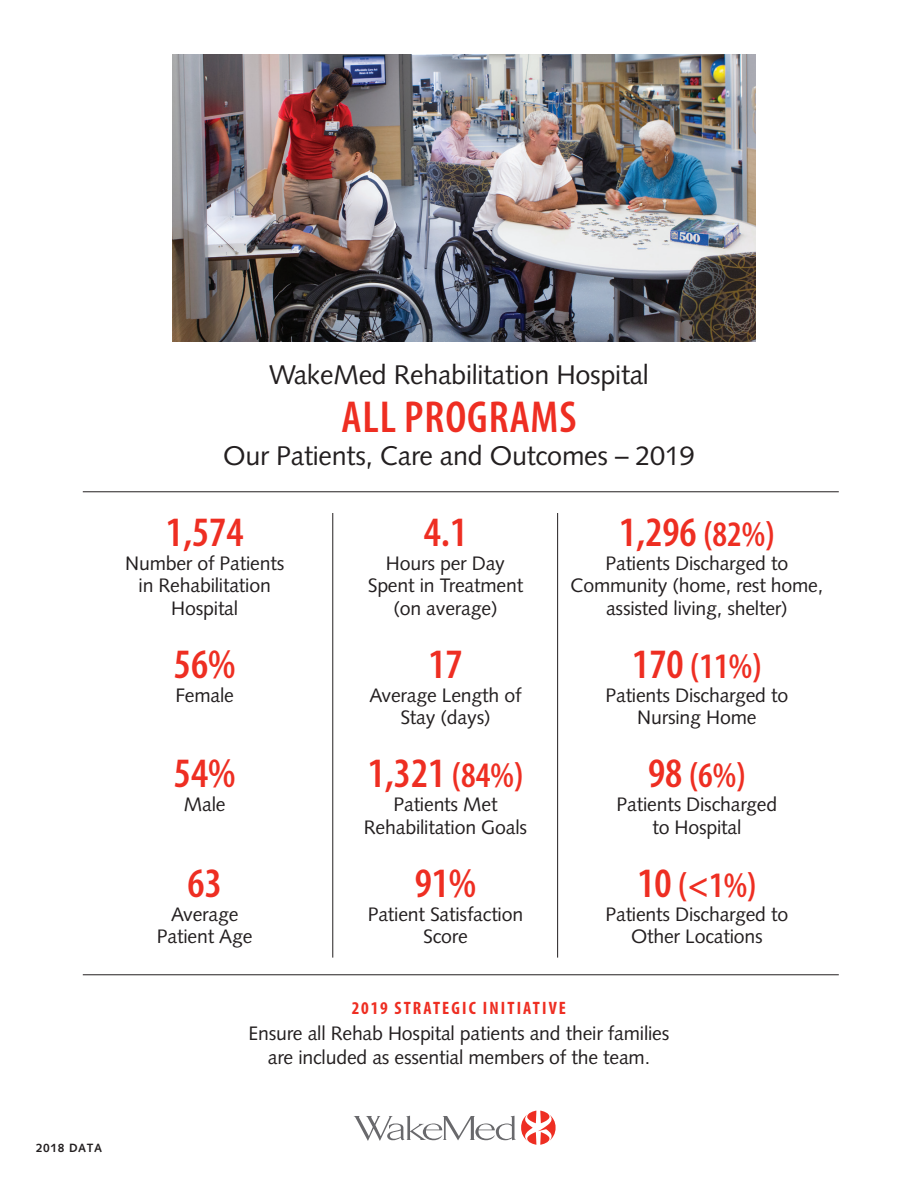
<style>
.page{position:relative;width:918px;height:1188px;background:#fff}
.page>*{position:absolute;margin:0;border:0;box-sizing:border-box;transform-origin:0 0}
.t1{font:600 condensed 45px "Myriad Pro";letter-spacing:.02em;color:#ee2e22}
.Big_Numbers{font:600 condensed 42px "Myriad Pro";color:#ee2e22}
.Big_Numbers-2{font:600 condensed 36px "Myriad Pro";color:#ee2e22}
.t2{font:27px "Syntax";letter-spacing:-.01em;color:#231f20}
.Text{font:19.5px/22.5px "Syntax";letter-spacing:-.01em;color:#231f20;text-align:center}
.t3{font:700 condensed 18px "Myriad Pro";letter-spacing:.12em;color:#ee2e22}
.t4{font:700 12px "Syntax";letter-spacing:.05em;color:#231f20}
.s1{font-size:36px}
.s2{font-size:42px}
</style>
<div class="page">
<img style="left:173px;top:54px;width:583px;height:288px">
<hr style="left:83px;top:491px;width:756px;height:1px;background:#231f20">
<hr style="left:332px;top:513px;width:1px;height:445px;background:#231f20">
<hr style="left:557px;top:513px;width:1px;height:445px;background:#231f20">
<hr style="left:83px;top:974px;width:756px;height:1px;background:#231f20">
<svg style="left:353px;top:1111px;width:203px;height:34px"></svg>
<p class="t2" style="left:269px;top:359px;width:381px">WakeMed Rehabilitation Hospital</p>
<p class="t1" style="left:342px;top:393px;width:236px">ALL PROGRAMS</p>
<p class="t2" style="left:223px;top:440px;width:473px">Our Patients, Care and Outcomes – 2019</p>
<p class="Big_Numbers" style="left:166px;top:509px;width:79px">1,574</p>
<p class="Text" style="left:125px;top:552px;width:161px">Number of Patients in Rehabilitation<br>Hospital</p>
<p class="Big_Numbers" style="left:174px;top:641px;width:63px">56%</p>
<p class="Text" style="left:175px;top:684px;width:60px">Female</p>
<p class="Big_Numbers" style="left:174px;top:750px;width:63px">54%</p>
<p class="Text" style="left:184px;top:793px;width:43px">Male</p>
<p class="Big_Numbers" style="left:188px;top:860px;width:36px">63</p>
<p class="Text" style="left:157px;top:903px;width:97px">Average<br>Patient Age</p>
<p class="Big_Numbers" style="left:424px;top:509px;width:45px">4.1</p>
<p class="Text" style="left:368px;top:552px;width:157px">Hours per Day<br>Spent in Treatment (on average)</p>
<p class="Big_Numbers" style="left:428px;top:641px;width:36px">17</p>
<p class="Text" style="left:369px;top:684px;width:154px">Average Length of<br>Stay (days)</p>
<p class="Big_Numbers" style="left:368px;top:750px;width:157px">1,321 <span class="s1">(84%)</span></p>
<p class="Text" style="left:364px;top:793px;width:165px">Patients Met<br>Rehabilitation Goals</p>
<p class="Big_Numbers" style="left:415px;top:860px;width:63px">91%</p>
<p class="Text" style="left:368px;top:903px;width:157px">Patient Satisfaction<br>Score</p>
<p class="Big_Numbers" style="left:619px;top:509px;width:157px">1,296 <span class="s1">(82%)</span></p>
<p class="Text" style="left:571px;top:552px;width:254px">Patients Discharged to<br>Community (home, rest home, assisted living, shelter)</p>
<p class="Big_Numbers-2" style="left:632px;top:646px;width:131px"><span class="s2">170</span> (11%)</p>
<p class="Text" style="left:605px;top:684px;width:184px">Patients Discharged to<br>Nursing Home</p>
<p class="Big_Numbers-2" style="left:648px;top:756px;width:99px"><span class="s2">98</span> (6%)</p>
<p class="Text" style="left:617px;top:793px;width:162px">Patients Discharged to Hospital</p>
<p class="Big_Numbers-2" style="left:637px;top:865px;width:120px"><span class="s2">10</span> (&lt;1%)</p>
<p class="Text" style="left:605px;top:903px;width:184px">Patients Discharged to<br>Other Locations</p>
<p class="t3" style="left:352px;top:997px;width:216px">2019 STRATEGIC INITIATIVE</p>
<p class="Text" style="left:249px;top:1021px;width:422px;line-height:24px">Ensure all Rehab Hospital patients and their families are included as essential members of the team.</p>
<p class="t4" style="left:36px;top:1141px;width:68px">2018 DATA</p>
</div>
